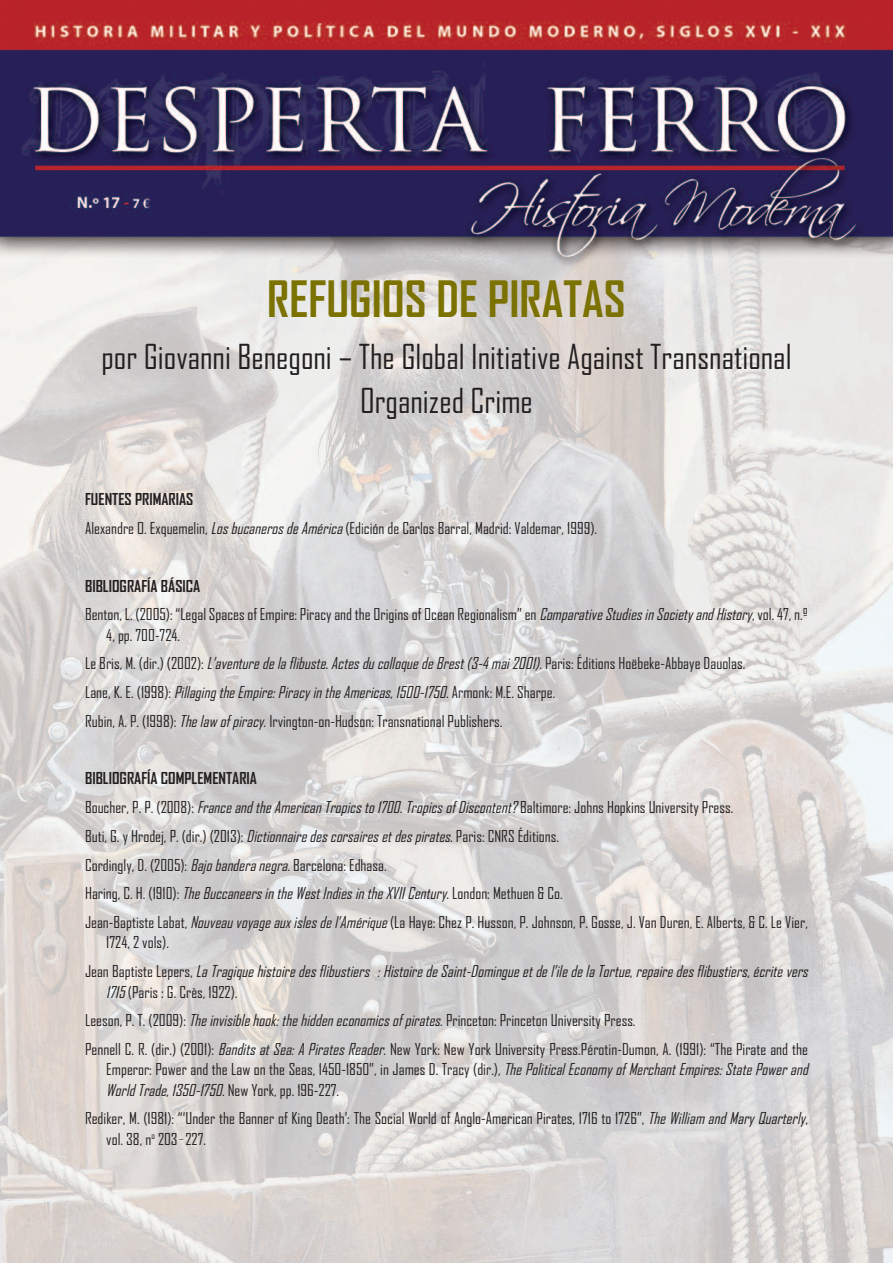
<style>
.page{position:relative;width:893px;height:1263px;background:#fff}
.page>*{position:absolute;margin:0;border:0;box-sizing:border-box;transform-origin:0 0}
.t1{font:700 48px "Agency FB";color:#7b7202}
.t2{font:33px/43.5px "Agency FB";color:#231f20;text-align:center}
.t3{font:15.75px/28.8px "Agency FB";color:#231f20}
.t4{font:italic 15.75px/28.8px "Agency FB";color:#231f20}
.s1{font-weight:700}
.s2{font-style:italic}
.s3{font-style:normal}
.s4{font-family:"MS Mincho"}
</style>
<div class="page">
<img style="left:0;top:0;width:893px;height:1263px">
<h1 class="t1" style="left:267px;top:273px;width:360px">REFUGIOS DE PIRATAS</h1>
<h2 class="t2" style="left:101px;top:336px;width:692px">por Giovanni Benegoni – The Global Initiative Against Transnational<br>Organized Crime</h2>
<p class="t3" style="left:85px;top:485px;width:514px"><span class="s1">FUENTES PRIMARIAS<br></span>Alexandre O. Exquemelin, <span class="s2">LosbucanerosdeAmérica</span>(Edición de Carlos Barral, Madrid: Valdemar, 1999).</p>
<p class="t3" style="left:85px;top:572px;width:724px"><span class="s1">BIBLIOGRAFÍA BÁSICA<br></span>Benton, L. (2005): “Legal Spaces of Empire: Piracy and the Origins of Ocean Regionalism” en <span class="s2">ComparativeStudiesinSocietyandHistory</span>, vol. 47, n.º</p>
<p class="t3" style="left:85px;top:621px;width:662px;text-indent:21px">4, pp. 700-724.<br>Le Bris, M. (dir.) (2002): <span class="s2">L’aventuredelaflibuste.ActesducolloquedeBrest(3-4mai2001)</span>. Paris: Éditions Hoëbeke-Abbaye Dauolas.<br>Lane, K. E. (1998): <span class="s2">PillagingtheEmpire:PiracyintheAmericas,1500-1750</span>. Armonk: M.E. Sharpe.<br>Rubin, A. P. (1998): <span class="s2">Thelawofpiracy</span>. Irvington-on-Hudson: Transnational Publishers.</p>
<p class="t3" style="left:85px;top:765px;width:724px"><span class="s1">BIBLIOGRAFÍA COMPLEMENTARIA<br></span>Boucher, P. P. (2008): <span class="s2">FranceandtheAmericanTropicsto1700.TropicsofDiscontent?</span>Baltimore: Johns Hopkins University Press.<br>Buti, G. y Hrodej, P. (dir.) (2013): <span class="s2">Dictionnairedescorsairesetdespirates</span>. Paris: CNRS Éditions.<br>Cordingly, D. (2005): <span class="s2">Bajobanderanegra.</span>Barcelona: Edhasa.<br>Haring, C. H. (1910): <span class="s2">TheBuccaneersintheWestIndiesintheXVIICentury</span>. London: Methuen &amp; Co.<br>Jean-Baptiste Labat, <span class="s2">Nouveauvoyageauxislesdel’Amérique</span>(La Haye: Chez P. Husson, P. Johnson, P. Gosse, J. Van Duren, E. Alberts, &amp; C. Le Vier,</p>
<p class="t4" style="left:85px;top:929px;width:728px;text-indent:21px"><span class="s3">1724, 2 vols).<br>J e a n B a p t i s t e L e p e r s ,</span> La Tragique histoire des flibustiers : Histoire de Saint-Domingue et de l’ile de la Tortue, repaire des flibustiers, écrite vers</p>
<p class="t3" style="left:85px;top:978px;width:724px;text-indent:21px"><span class="s2">1715</span>(Paris : G. Crès, 1922).<br>Leeson, P. T. (2009): <span class="s2">Theinvisiblehook:thehiddeneconomicsofpirates</span>. Princeton: Princeton University Press.<br>Pennell C. R. (dir.) (2001): <span class="s2">BanditsatSea:APiratesReader</span>. New York: New York University Press.Pérotin-Dumon, A. (1991): “The Pirate and the</p>
<p class="t3" style="left:106px;top:1060px;width:707px;line-height:20.2px">Emperor: Power and the Law on the Seas, 1450-1850”, in James D. Tracy (dir.), <span class="s2">ThePoliticalEconomyofMerchantEmpires:StatePowerand<br>WorldTrade,1350-1750</span>. New York, pp. 196-227.</p>
<p class="t3" style="left:106px;top:1109px;width:704px;line-height:20.2px;text-indent:-21px">Rediker, M. (1981): “‘Under the Banner of King Death’: The Social World of Anglo-American Pirates, 1716 to 1726”, <span class="s2">TheWilliamandMaryQuarterly</span>, vol. 38, n<sup>o</sup> 203<span class="s4">‑</span>227.</p>
</div>
